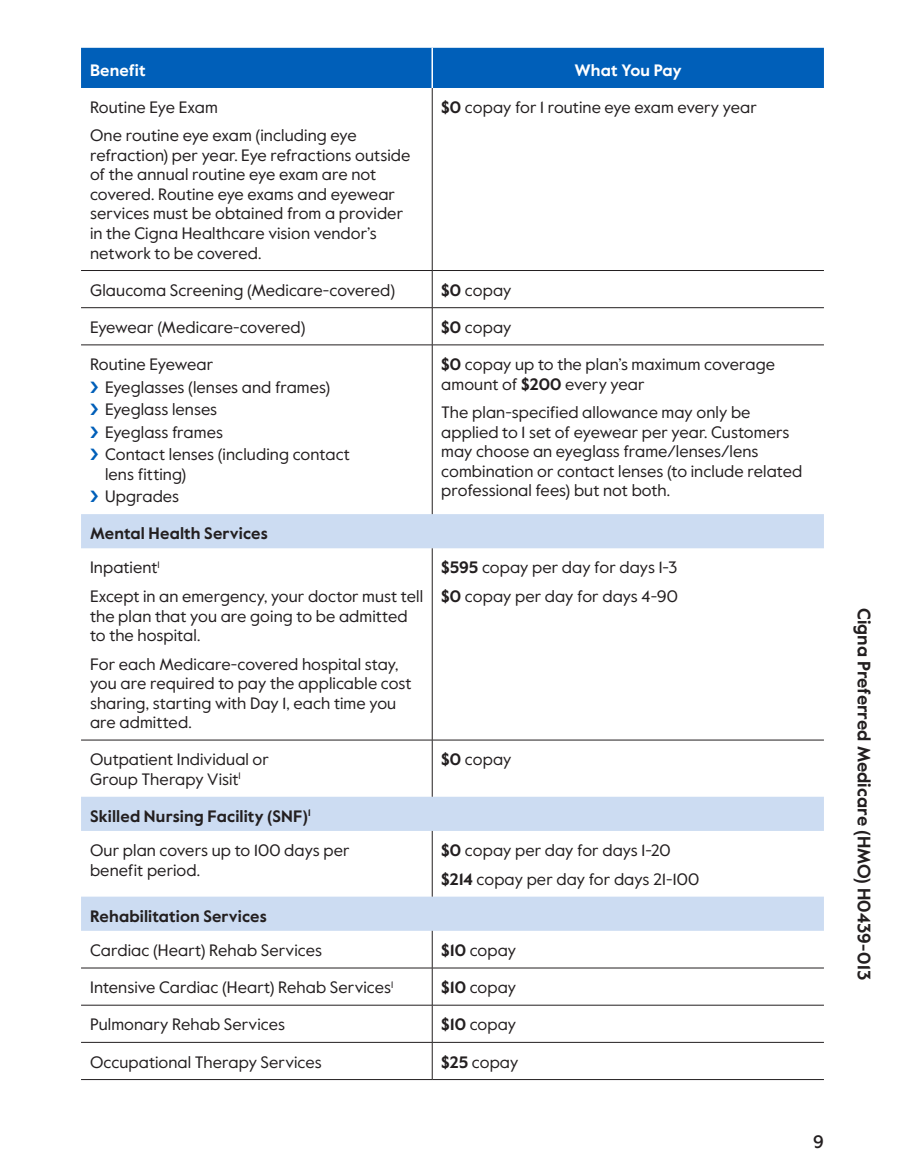
<style>
.page{position:relative;width:905px;height:1175px;background:#fff}
.page>*{position:absolute;margin:0;border:0;box-sizing:border-box;transform-origin:0 0}
.margin_plan_name{font:700 18px "Value Sans Pro";color:#231f20}
.t1{font:500 18px "Value Sans Pro";color:#231f20}
.table_para{font:16.5px/19.5px "Value Sans Pro";letter-spacing:.005em;color:#231f20}
.table_row_h1{font:700 16.5px "Value Sans Pro";letter-spacing:.005em;color:#231f20}
.table_text{font:16.5px "Value Sans Pro";letter-spacing:-.005em;color:#231f20}
.table_col_h1_align_center{font:700 16.5px "Value Sans Pro";color:#fff}
.table_col_h1_align_right{font:700 16.5px "Value Sans Pro";letter-spacing:.01em;color:#fff}
.s1{font-weight:700}
</style>
<div class="page">
<div style="left:81px;top:48px;width:743px;height:40px;background:#005fb9"></div>
<svg style="left:81px;top:514px;width:743px;height:416px"></svg>
<hr style="left:81px;top:270px;width:351px;height:1px;background:#231f20">
<hr style="left:432px;top:270px;width:392px;height:1px;background:#231f20">
<hr style="left:81px;top:307px;width:351px;height:1px;background:#231f20">
<hr style="left:432px;top:307px;width:392px;height:1px;background:#231f20">
<hr style="left:81px;top:344px;width:351px;height:1px;background:#231f20">
<hr style="left:432px;top:88px;width:1px;height:182px;background:#231f20">
<hr style="left:432px;top:271px;width:1px;height:36px;background:#231f20">
<hr style="left:432px;top:308px;width:1px;height:37px;background:#231f20">
<hr style="left:432px;top:548px;width:1px;height:192px;background:#231f20">
<hr style="left:432px;top:831px;width:1px;height:65px;background:#231f20">
<hr style="left:432px;top:930px;width:1px;height:37px;background:#231f20">
<hr style="left:432px;top:968px;width:1px;height:37px;background:#231f20">
<hr style="left:432px;top:1005px;width:1px;height:37px;background:#231f20">
<hr style="left:432px;top:1042px;width:1px;height:37px;background:#231f20">
<hr style="left:81px;top:739px;width:351px;height:1px;background:#231f20">
<hr style="left:81px;top:1079px;width:351px;height:1px;background:#231f20">
<hr style="left:432px;top:1079px;width:392px;height:1px;background:#231f20">
<hr style="left:432px;top:967px;width:392px;height:1px;background:#231f20">
<hr style="left:81px;top:1005px;width:351px;height:1px;background:#231f20">
<hr style="left:432px;top:1005px;width:392px;height:1px;background:#231f20">
<hr style="left:81px;top:1042px;width:351px;height:1px;background:#231f20">
<hr style="left:432px;top:1042px;width:392px;height:1px;background:#231f20">
<hr style="left:431px;top:48px;width:2px;height:40px;background:#fff">
<hr style="left:432px;top:344px;width:392px;height:1px;background:#231f20">
<hr style="left:432px;top:345px;width:1px;height:169px;background:#231f20">
<hr style="left:81px;top:967px;width:351px;height:1px;background:#231f20">
<hr style="left:432px;top:739px;width:392px;height:1px;background:#231f20">
<hr style="left:432px;top:740px;width:1px;height:56px;background:#231f20">
<p class="table_col_h1_align_right" style="left:90px;top:60px;width:57px">Benefit</p>
<p class="table_col_h1_align_center" style="left:574px;top:60px;width:109px">What You Pay</p>
<p class="table_para" style="left:90px;top:98px;width:129px">Routine Eye Exam</p>
<p class="table_para" style="left:90px;top:126px;width:322px">One routine eye exam (including eye refraction) per year. Eye refractions outside of the annual routine eye exam are not covered. Routine eye exams and eyewear services must be obtained from a provider in the Cigna Healthcare vision vendor’s network to be covered.</p>
<p class="table_para" style="left:441px;top:98px;width:317px"><span class="s1">$0</span> copay for 1 routine eye exam every year</p>
<p class="table_para" style="left:90px;top:280px;width:307px">Glaucoma Screening (Medicare-covered)</p>
<p class="table_para" style="left:441px;top:280px;width:72px"><span class="s1">$0</span> copay</p>
<p class="table_para" style="left:90px;top:318px;width:217px">Eyewear (Medicare-covered)</p>
<p class="table_para" style="left:441px;top:318px;width:72px"><span class="s1">$0</span> copay</p>
<p class="table_text" style="left:90px;top:354px;width:125px">Routine Eyewear</p>
<p class="table_para" style="left:105px;top:377px;width:227px">Eyeglasses (lenses and frames)</p>
<p class="table_para" style="left:105px;top:400px;width:114px">Eyeglass lenses</p>
<p class="table_para" style="left:105px;top:422px;width:119px">Eyeglass frames</p>
<p class="table_para" style="left:105px;top:445px;width:246px">Contact lenses (including contact lens fitting)</p>
<p class="table_para" style="left:105px;top:487px;width:76px">Upgrades</p>
<p class="table_para" style="left:441px;top:355px;width:335px"><span class="s1">$0</span> copay up to the plan’s maximum coverage amount of <span class="s1">$200</span> every year</p>
<p class="table_para" style="left:441px;top:403px;width:362px">The plan-specified allowance may only be applied to 1 set of eyewear per year. Customers may choose an eyeglass frame/lenses/lens combination or contact lenses (to include related professional fees) but not both.</p>
<p class="table_row_h1" style="left:90px;top:523px;width:179px">Mental Health Services</p>
<p class="table_para" style="left:90px;top:558px;width:71px">Inpatient<sup>1</sup></p>
<p class="table_para" style="left:90px;top:587px;width:334px">Except in an emergency, your doctor must tell the plan that you are going to be admitted to the hospital.</p>
<p class="table_para" style="left:90px;top:654px;width:323px">For each Medicare-covered hospital stay, you are required to pay the applicable cost sharing, starting with Day 1, each time you are admitted.</p>
<p class="table_para" style="left:441px;top:558px;width:238px"><span class="s1">$595</span> copay per day for days 1-3</p>
<p class="table_para" style="left:441px;top:587px;width:238px"><span class="s1">$0</span> copay per day for days 4-90</p>
<p class="table_para" style="left:90px;top:750px;width:180px">Outpatient Individual or<br>Group Therapy Visit<sup>1</sup></p>
<p class="table_para" style="left:441px;top:750px;width:72px"><span class="s1">$0</span> copay</p>
<p class="table_row_h1" style="left:90px;top:806px;width:222px">Skilled Nursing Facility (SNF)<sup>1</sup></p>
<p class="table_para" style="left:90px;top:841px;width:261px">Our plan covers up to 100 days per benefit period.</p>
<p class="table_para" style="left:441px;top:841px;width:231px"><span class="s1">$0</span> copay per day for days 1-20</p>
<p class="table_para" style="left:441px;top:869px;width:259px"><span class="s1">$214</span> copay per day for days 21-100</p>
<p class="table_row_h1" style="left:90px;top:906px;width:178px">Rehabilitation Services</p>
<p class="table_para" style="left:90px;top:940px;width:233px">Cardiac (Heart) Rehab Services</p>
<p class="table_para" style="left:441px;top:940px;width:76px"><span class="s1">$10</span> copay</p>
<p class="table_para" style="left:90px;top:978px;width:305px">Intensive Cardiac (Heart) Rehab Services<sup>1</sup></p>
<p class="table_para" style="left:441px;top:978px;width:76px"><span class="s1">$10</span> copay</p>
<p class="table_para" style="left:90px;top:1015px;width:196px">Pulmonary Rehab Services</p>
<p class="table_para" style="left:441px;top:1015px;width:76px"><span class="s1">$10</span> copay</p>
<p class="table_para" style="left:90px;top:1052px;width:233px">Occupational Therapy Services</p>
<p class="table_para" style="left:441px;top:1052px;width:79px"><span class="s1">$25</span> copay</p>
<p class="t1" style="left:813px;top:1130px;width:12px">9</p>
<p class="margin_plan_name" style="left:874px;top:608px;width:374px;rotate:90deg">Cigna Preferred Medicare (HMO) H0439-013</p>
</div>
